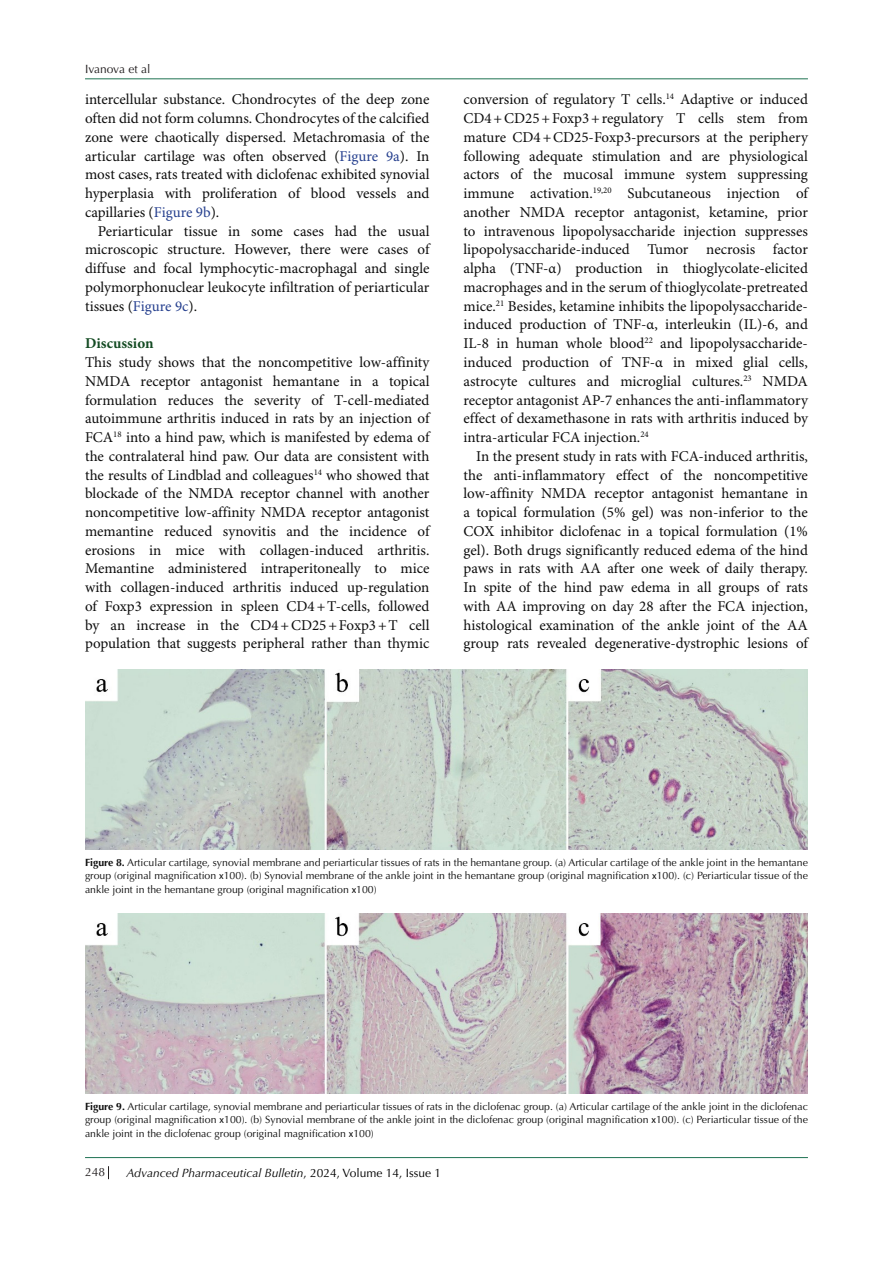
<style>
.page{position:relative;width:893px;height:1263px;background:#fff}
.page>*{position:absolute;margin:0;border:0;box-sizing:border-box;transform-origin:0 0}
.Основной_текст_21{font:15px/18.8px "Minion Pro";color:#0d0d0d;text-align:justify}
.t1{font:700 15px "Minion Pro";color:#144b23}
.t2{font:italic 12px "Optima LT Std";color:#000}
.t3{font:12px "Optima LT Std";color:#231f20}
.t4{font:10.5px/13.5px "Optima LT Std";color:#0d0d0d;text-align:justify}
.s1{color:#0b0c0b}
.s2{color:#253f8e}
.s3{font-weight:700}
.s4{font-family:"Calibri"}
.s5{font-style:normal}
</style>
<div class="page">
<svg style="left:108px;top:1166px;width:1px;height:13px"></svg>
<hr style="left:85px;top:1157px;width:723px;height:1px;background:#1e7252">
<hr style="left:85px;top:78px;width:723px;height:1px;background:#1e7252">
<img style="left:85px;top:669px;width:723px;height:180px">
<img style="left:85px;top:914px;width:723px;height:180px">
<p class="t3" style="left:85px;top:62px;width:67px">Ivanova et al</p>
<p class="Основной_текст_21" style="left:85px;top:91px;width:346px">intercellular substance. Chondrocytes of the deep zone often did not form columns. Chondrocytes of the calcified zone were chaotically dispersed. Metachromasia of the articular cartilage was often observ<span class="s1">ed (</span><span class="s2">Figure 9a</span><span class="s1">).</span> In most cases, rats treated with diclofenac exhibited synovial hyperplasia with proliferation of blood vessels and capillari<span class="s1">es (</span><span class="s2">Figure 9b</span><span class="s1">).</span></p>
<p class="Основной_текст_21" style="left:85px;top:222px;width:346px;text-indent:13px">Periarticular tissue in some cases had the usual microscopic structure. However, there were cases of diffuse and focal lymphocytic-macrophagal and single polymorphonuclear leukocyte infiltration of periarticular tissu<span class="s1">es (</span><span class="s2">Figure 9c</span><span class="s1">).</span></p>
<p class="t1" style="left:85px;top:333px;width:70px">Discussion</p>
<p class="Основной_текст_21" style="left:85px;top:353px;width:346px">This study shows that the noncompetitive low-affinity NMDA receptor antagonist hemantane in a topical formulation reduces the severity of T-cell-mediated autoimmune arthritis induced in rats by an injection of FCA<sup>18</sup> into a hind paw, which is manifested by edema of the contralateral hind paw. Our data are consistent with the results of Lindblad and colleagues<sup>14</sup> who showed that blockade of the NMDA receptor channel with another noncompetitive low-affinity NMDA receptor antagonist memantine reduced synovitis and the incidence of erosions in mice with collagen-induced arthritis.<br>Memantine administered intraperitoneally to mice with collagen-induced arthritis induced up-regulation of Foxp3 expression in spleen CD4+T-cells, followed by an increase in the CD4+CD25+Foxp3+T cell population that suggests peripheral rather than thymic</p>
<p class="Основной_текст_21" style="left:463px;top:91px;width:346px">conversion of regulatory T cells.<sup>14</sup> Adaptive or induced CD4+CD25+Foxp3+regulatory T cells stem from mature CD4+CD25-Foxp3-precursors at the periphery following adequate stimulation and are physiological actors of the mucosal immune system suppressing immune activation.<sup>19,20</sup> Subcutaneous injection of another NMDA receptor antagonist, ketamine, prior to intravenous lipopolysaccharide injection suppresses lipopolysaccharide-induced Tumor necrosis factor alpha (TNF-α) production in thioglycolate-elicited macrophages and in the serum of thioglycolate-pretreated mice.<sup>21</sup> Besides, ketamine inhibits the lipopolysaccharide&shy;induced production of TNF-α, interleukin (IL)-6, and IL-8 in human whole blood<sup>22</sup> and lipopolysaccharide&shy;induced production of TNF-α in mixed glial cells, astrocyte cultures and microglial cultures.<sup>23</sup> NMDA receptor antagonist AP-7 enhances the anti-inflammatory effect of dexamethasone in rats with arthritis induced by intra-articular FCA injection.<sup>24</sup></p>
<p class="Основной_текст_21" style="left:463px;top:447px;width:346px;text-indent:13px">In the present study in rats with FCA-induced arthritis, the anti-inflammatory effect of the noncompetitive low-affinity NMDA receptor antagonist hemantane in a topical formulation (5% gel) was non-inferior to the COX inhibitor diclofenac in a topical formulation (1% gel). Both drugs significantly reduced edema of the hind paws in rats with AA after one week of daily therapy.<br>In spite of the hind paw edema in all groups of rats with AA improving on day 28 after the FCA injection, histological examination of the ankle joint of the AA group rats revealed degenerative-dystrophic lesions of</p>
<p class="t4" style="left:85px;top:855px;width:724px"><span class="s3">Figure 8.</span> Articular cartilage, synovial membrane and periarticular tissues of rats in the hemantane group. (a) Articular cartilage of the ankle joint in the hemantane group (original magnification <span class="s4">х</span>100). (b) Synovial membrane of the ankle joint in the hemantane group (original magnification <span class="s4">х</span>100). (c) Periarticular tissue of the ankle joint in the hemantane group (original magnification <span class="s4">х</span>100)</p>
<p class="t4" style="left:85px;top:1100px;width:724px"><span class="s3">Figure 9.</span> Articular cartilage, synovial membrane and periarticular tissues of rats in the diclofenac group. (a) Articular cartilage of the ankle joint in the diclofenac group (original magnification <span class="s4">х</span>100). (b) Synovial membrane of the ankle joint in the diclofenac group (original magnification <span class="s4">х</span>100). (c) Periarticular tissue of the ankle joint in the diclofenac group (original magnification <span class="s4">х</span>100)</p>
<p class="t3" style="left:85px;top:1165px;width:22px">248</p>
<p class="t2" style="left:126px;top:1165px;width:316px">Advanced Pharmaceutical Bulletin<span class="s5">, 2024, Volume 14, Issue 1</span></p>
</div>
